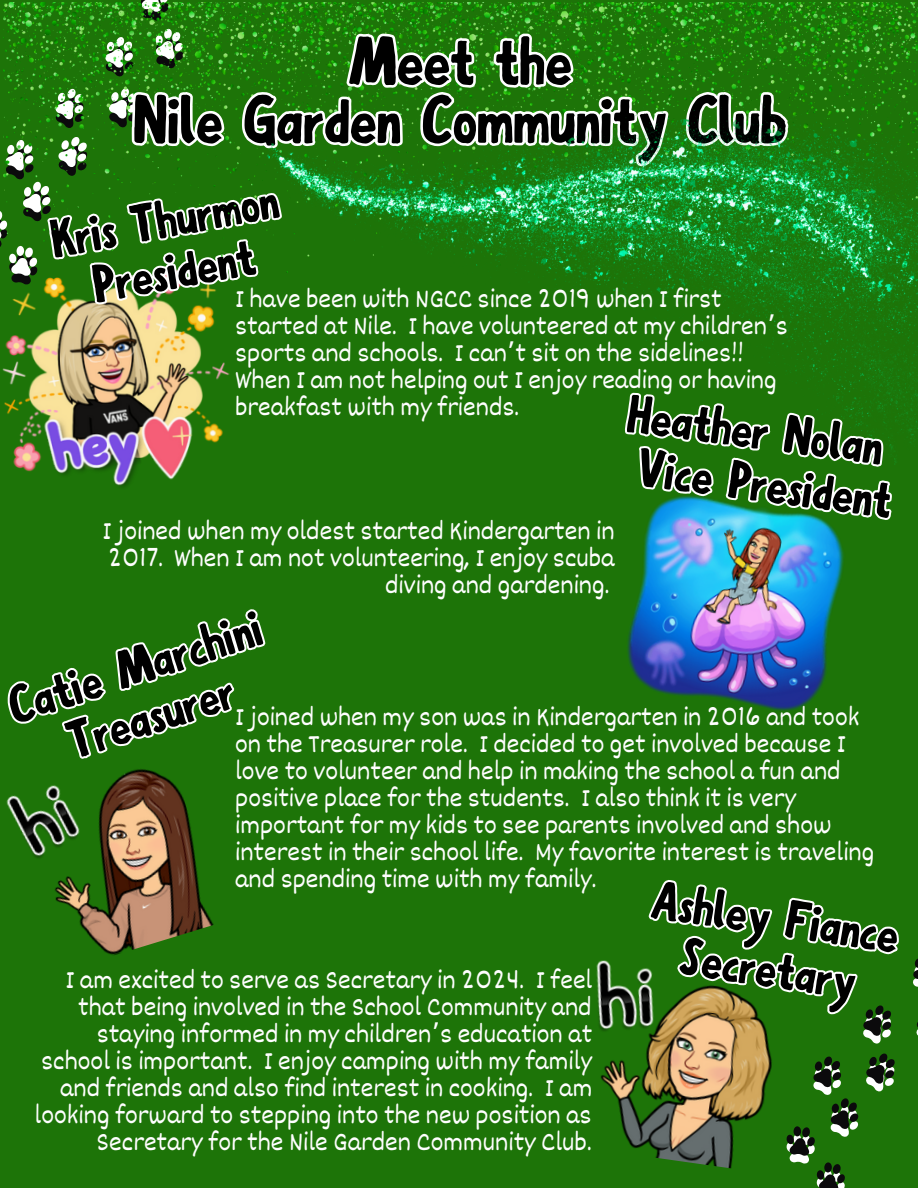
<style>
.page{position:relative;width:918px;height:1188px;background:#1d7408}
.page>*{position:absolute;margin:0;border:0;box-sizing:border-box;transform-origin:0 0}
.t1{font:69px/58.5px "Boldoa Mat";color:#000;text-align:center}
.t2{font:54px/51.8px "Boldoa Mat";color:#000;text-align:center}
.t3{font:27px/27px "Dekko";color:#fefefe}
.s1{font-family:"Noto Sans Gurmukhi"}
</style>
<div class="page">
<svg style="left:651px;top:880px;width:220px;height:135px"></svg>
<svg style="left:866px;top:1053px;width:29px;height:39px"></svg>
<svg style="left:862px;top:1005px;width:29px;height:39px"></svg>
<svg style="left:806px;top:1056px;width:53px;height:132px"></svg>
<svg style="left:916px;top:1022px;width:2px;height:14px"></svg>
<svg style="left:913px;top:958px;width:5px;height:29px"></svg>
<img style="left:596px;top:931px;width:210px;height:238px">
<img style="left:3px;top:2px;width:915px;height:219px">
<svg style="left:128px;top:0;width:664px;height:221px"></svg>
<img style="left:266px;top:92px;width:652px;height:409px">
<img style="left:615px;top:484px;width:240px;height:227px">
<svg style="left:0;top:221px;width:360px;height:734px"></svg>
<svg style="left:36px;top:597px;width:252px;height:307px"></svg>
<p class="t1" style="left:134px;top:32px;width:655px">Meet the<br>Nile Garden Community Club</p>
<p class="t2" style="left:48px;top:214px;width:231px;rotate:-10deg">Kris Thurmon<br>President</p>
<h2 class="t3" style="left:235px;top:284px;width:554px">I have been with NGCC since 2019 when I first started at Nile. I have volunteered at my children<span class="s1">’</span>s sports and schools. I can<span class="s1">’</span>t sit on the sidelines!!<br>When I am not helping out I enjoy reading or having breakfast with my friends.</h2>
<h2 class="t2" style="left:632px;top:389px;width:274px;rotate:7deg">Heather Nolan<br>Vice President</h2>
<p class="t3" style="left:103px;top:516px;width:514px;text-align:right">I joined when my oldest started Kindergarten in<br>2017. When I am not volunteering, I enjoy scuba diving and gardening.</p>
<p class="t2" style="left:2px;top:682px;width:265px;rotate:-18deg">Catie Marchini<br>Treasurer</p>
<p class="t3" style="left:235px;top:702px;width:641px">I joined when my son was in Kindergarten in 2016 and took on the Treasurer role. I decided to get involved because I love to volunteer and help in making the school a fun and positive place for the students. I also think it is very important for my kids to see parents involved and show interest in their school life. My favorite interest is traveling and spending time with my family.</p>
<h1 class="t2" style="left:657px;top:874px;width:250px;rotate:8deg">Ashley Fiance<br>Secretary</h1>
<h2 class="t3" style="left:35px;top:965px;width:559px;text-align:right">I am excited to serve as Secretary in 2024. I feel that being involved in the School Community and staying informed in my children<span class="s1">’</span>s education at school is important. I enjoy camping with my family and friends and also find interest in cooking. I am looking forward to stepping into the new position as Secretary for the Nile Garden Community Club.</h2>
</div>
